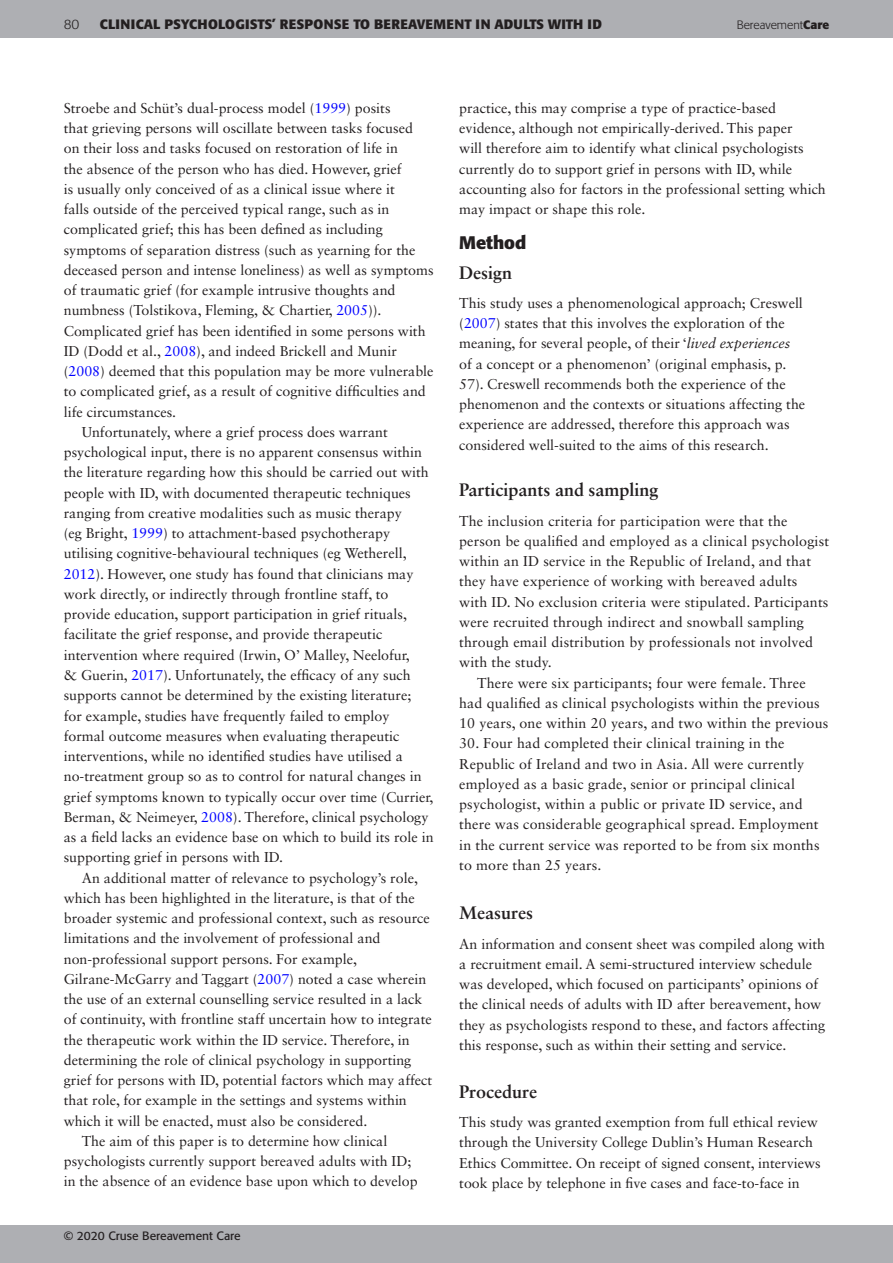
<style>
.page{position:relative;width:893px;height:1263px;background:#fff}
.page>*{position:absolute;margin:0;border:0;box-sizing:border-box;transform-origin:0 0}
.t1{font:700 18px "Sabon LT Std";color:#231f20}
.t2{font:700 18px "Formata";color:#231f20}
.t3{font:14.25px/20.2px "Sabon LT Std";color:#231f20}
.t4{font:700 13.5px "Formata";letter-spacing:.02em;color:#231f20}
.t5{font:300 13.5px "Formata";color:#231f20}
.t6{font:12px "Formata";color:#231f20}
.t7{font:300 12px "Formata";color:#231f20}
.s1{font-weight:700}
.s2{color:#00f}
.s3{font-style:italic}
</style>
<div class="page">
<div style="left:0;top:0;width:893px;height:38px;background:#aeafb3"></div>
<div style="left:0;top:1225px;width:893px;height:38px;background:#aeafb3"></div>
<p class="t5" style="left:64px;top:17px;width:17px">80</p>
<p class="t4" style="left:100px;top:16px;width:33px">CLINICAL</p>
<p class="t4" style="left:164px;top:16px;width:221px">PSYCHOLOGISTS’ RESPONSE TO BEREAVEME</p>
<p class="t4" style="left:454px;top:16px;width:148px">NT IN ADULT S WITH ID</p>
<p class="t7" style="left:737px;top:18px;width:94px">Bereavement<span class="s1">CARE</span></p>
<p class="t3" style="left:64px;top:98px;width:328px">Stroebe and Schüt’s dual-process model (<span class="s2">1999</span>) posits</p>
<p class="t3" style="left:64px;top:118px;width:351px">that grieving persons will oscillate between tasks focused</p>
<p class="t3" style="left:64px;top:138px;width:336px">on their loss and tasks focused on restoration of life in</p>
<p class="t3" style="left:64px;top:158px;width:339px">the absence of the person who has died. However, grief</p>
<p class="t3" style="left:64px;top:179px;width:332px">is usually only conceived of as a clinical issue where it</p>
<p class="t3" style="left:64px;top:199px;width:327px">falls outside of the perceived typical range, such as in</p>
<p class="t3" style="left:64px;top:219px;width:321px">complicated grief; this has been defined as including</p>
<p class="t3" style="left:64px;top:239px;width:353px">symptoms of separation distress (such as yearning for the</p>
<p class="t3" style="left:64px;top:260px;width:371px">deceased person and intense loneliness) as well as symptoms</p>
<p class="t3" style="left:64px;top:280px;width:333px">of traumatic grief (for example intrusive thoughts and</p>
<p class="t3" style="left:64px;top:300px;width:319px">numbness (Tolstikova, Fleming, &amp; Chartier, <span class="s2">2005</span>)).</p>
<p class="t3" style="left:64px;top:320px;width:363px">Complicated grief has been identified in some persons with</p>
<p class="t3" style="left:64px;top:341px;width:335px">ID (Dodd et al., <span class="s2">2008</span>), and indeed Brickell and Munir</p>
<p class="t3" style="left:64px;top:361px;width:371px">(<span class="s2">2008</span>) deemed that this population may be more vulnerable</p>
<p class="t3" style="left:64px;top:381px;width:364px">to complicated grief, as a result of cognitive difficulties and</p>
<p class="t3" style="left:64px;top:401px;width:114px">life circumstances.</p>
<p class="t3" style="left:82px;top:422px;width:308px">Unfortunately, where a grief process does warrant</p>
<p class="t3" style="left:64px;top:442px;width:360px">psychological input, there is no apparent consensus within</p>
<p class="t3" style="left:64px;top:462px;width:367px">the literature regarding how this should be carried out with</p>
<p class="t3" style="left:64px;top:482px;width:349px">people with ID, with documented therapeutic techniques</p>
<p class="t3" style="left:64px;top:503px;width:340px">ranging from creative modalities such as music therapy</p>
<p class="t3" style="left:64px;top:523px;width:328px">(eg Bright, <span class="s2">1999</span>) to attachment-based psychotherapy</p>
<p class="t3" style="left:64px;top:543px;width:344px">utilising cognitive-behavioural techniques (eg Wetherell,</p>
<p class="t3" style="left:64px;top:563px;width:351px"><span class="s2">2012</span>). However, one study has found that clinicians may</p>
<p class="t3" style="left:64px;top:584px;width:326px">work directly, or indirectly through frontline staff, to</p>
<p class="t3" style="left:64px;top:604px;width:345px">provide education, support participation in grief rituals,</p>
<p class="t3" style="left:64px;top:624px;width:320px">facilitate the grief response, and provide therapeutic</p>
<p class="t3" style="left:64px;top:644px;width:348px">intervention where required (Irwin, O’ Malley, Neelofur,</p>
<p class="t3" style="left:64px;top:665px;width:349px">&amp; Guerin, <span class="s2">2017</span>). Unfortunately, the efficacy of any such</p>
<p class="t3" style="left:64px;top:685px;width:349px">supports cannot be determined by the existing literature;</p>
<p class="t3" style="left:64px;top:705px;width:327px">for example, studies have frequently failed to employ</p>
<p class="t3" style="left:64px;top:725px;width:337px">formal outcome measures when evaluating therapeutic</p>
<p class="t3" style="left:64px;top:746px;width:341px">interventions, while no identified studies have utilised a</p>
<p class="t3" style="left:64px;top:766px;width:359px">no-treatment group so as to control for natural changes in</p>
<p class="t3" style="left:64px;top:786px;width:371px">grief symptoms known to typically occur over time (Currier,</p>
<p class="t3" style="left:64px;top:806px;width:366px">Berman, &amp; Neimeyer, <span class="s2">2008</span>). Therefore, clinical psychology</p>
<p class="t3" style="left:64px;top:827px;width:371px">as a field lacks an evidence base on which to build its role in</p>
<p class="t3" style="left:64px;top:847px;width:221px">supporting grief in persons with ID.</p>
<p class="t3" style="left:82px;top:867px;width:338px">An additional matter of relevance to psychology’s role,</p>
<p class="t3" style="left:64px;top:887px;width:353px">which has been highlighted in the literature, is that of the</p>
<p class="t3" style="left:64px;top:908px;width:368px">broader systemic and professional context, such as resource</p>
<p class="t3" style="left:64px;top:928px;width:318px">limitations and the involvement of professional and</p>
<p class="t3" style="left:64px;top:948px;width:295px">non-professional support persons. For example,</p>
<p class="t3" style="left:64px;top:968px;width:364px">Gilrane-McGarry and Taggart (<span class="s2">2007</span>) noted a case wherein</p>
<p class="t3" style="left:64px;top:989px;width:360px">the use of an external counselling service resulted in a lack</p>
<p class="t3" style="left:64px;top:1009px;width:369px">of continuity, with frontline staff uncertain how to integrate</p>
<p class="t3" style="left:64px;top:1029px;width:347px">the therapeutic work within the ID service. Therefore, in</p>
<p class="t3" style="left:64px;top:1049px;width:349px">determining the role of clinical psychology in supporting</p>
<p class="t3" style="left:64px;top:1070px;width:370px">grief for persons with ID, potential factors which may affect</p>
<p class="t3" style="left:64px;top:1090px;width:345px">that role, for example in the settings and systems within</p>
<p class="t3" style="left:64px;top:1110px;width:305px">which it will be enacted, must also be considered.</p>
<p class="t3" style="left:82px;top:1130px;width:307px">The aim of this paper is to determine how clinical</p>
<p class="t3" style="left:64px;top:1151px;width:349px">psychologists currently support bereaved adults with ID;</p>
<p class="t3" style="left:64px;top:1171px;width:355px">in the absence of an evidence base upon which to develop</p>
<p class="t6" style="left:64px;top:1228px;width:178px">© 2020 Cruse Bereavement Care</p>
<p class="t3" style="left:459px;top:98px;width:368px">practice, this may comprise a type of practice-based evidence, although not empirically-derived. This paper<br>will therefore aim to identify what clinical psychologists currently do to support grief in persons with ID, while accounting also for factors in the professional setting which may impact or shape this role.</p>
<p class="t2" style="left:459px;top:231px;width:69px">METHOD</p>
<p class="t1" style="left:459px;top:261px;width:55px">Design</p>
<p class="t3" style="left:459px;top:293px;width:348px">This study uses a phenomenological approach; Creswell (<span class="s2">2007</span>) states that this involves the exploration of the meaning, for several people, of their ‘<span class="s3">lived experiences </span>of a concept or a phenomenon’ (original emphasis, p.<br>57). Creswell recommends both the experience of the phenomenon and the contexts or situations affecting the experience are addressed, therefore this approach was considered well-suited to the aims of this research.</p>
<p class="t1" style="left:459px;top:479px;width:201px">Participants and sampling</p>
<p class="t3" style="left:459px;top:510px;width:330px">The inclusion criteria for participation were that the</p>
<p class="t3" style="left:459px;top:530px;width:371px">person be qualified and employed as a clinical psychologist</p>
<p class="t3" style="left:459px;top:551px;width:353px">within an ID service in the Republic of Ireland, and that</p>
<p class="t3" style="left:459px;top:571px;width:340px">they have experience of working with bereaved adults</p>
<p class="t3" style="left:459px;top:591px;width:371px">with ID. No exclusion criteria were stipulated. Participants</p>
<p class="t3" style="left:459px;top:611px;width:346px">were recruited through indirect and snowball sampling</p>
<p class="t3" style="left:459px;top:632px;width:355px">through email distribution by professionals not involved</p>
<p class="t3" style="left:459px;top:652px;width:94px">with the study.</p>
<p class="t3" style="left:477px;top:672px;width:330px">There were six participants; four were female. Three</p>
<p class="t3" style="left:459px;top:692px;width:362px">had qualified as clinical psychologists within the previous</p>
<p class="t3" style="left:459px;top:713px;width:370px">10 years, one within 20 years, and two within the previous</p>
<p class="t3" style="left:459px;top:733px;width:362px">30. Four had completed their clinical training in the Republic of Ireland and two in Asia. All were currently employed as a basic grade, senior or principal clinical psychologist, within a public or private ID service, and there was considerable geographical spread. Employment in the current service was reported to be from six months to more than 25 years.</p>
<p class="t1" style="left:459px;top:902px;width:75px">Measures</p>
<p class="t3" style="left:459px;top:933px;width:368px">An information and consent sheet was compiled along with a recruitment email. A semi-structured interview schedule was developed, which focused on participants’ opinions of the clinical needs of adults with ID after bereavement, how they as psychologists respond to these, and factors affecting this response, such as within their setting and service.</p>
<p class="t1" style="left:459px;top:1080px;width:80px">Procedure</p>
<p class="t3" style="left:459px;top:1112px;width:363px">This study was granted exemption from full ethical review through the University College Dublin’s Human Research Ethics Committee. On receipt of signed consent, interviews took place by telephone in five cases and face-to-face in</p>
</div>
